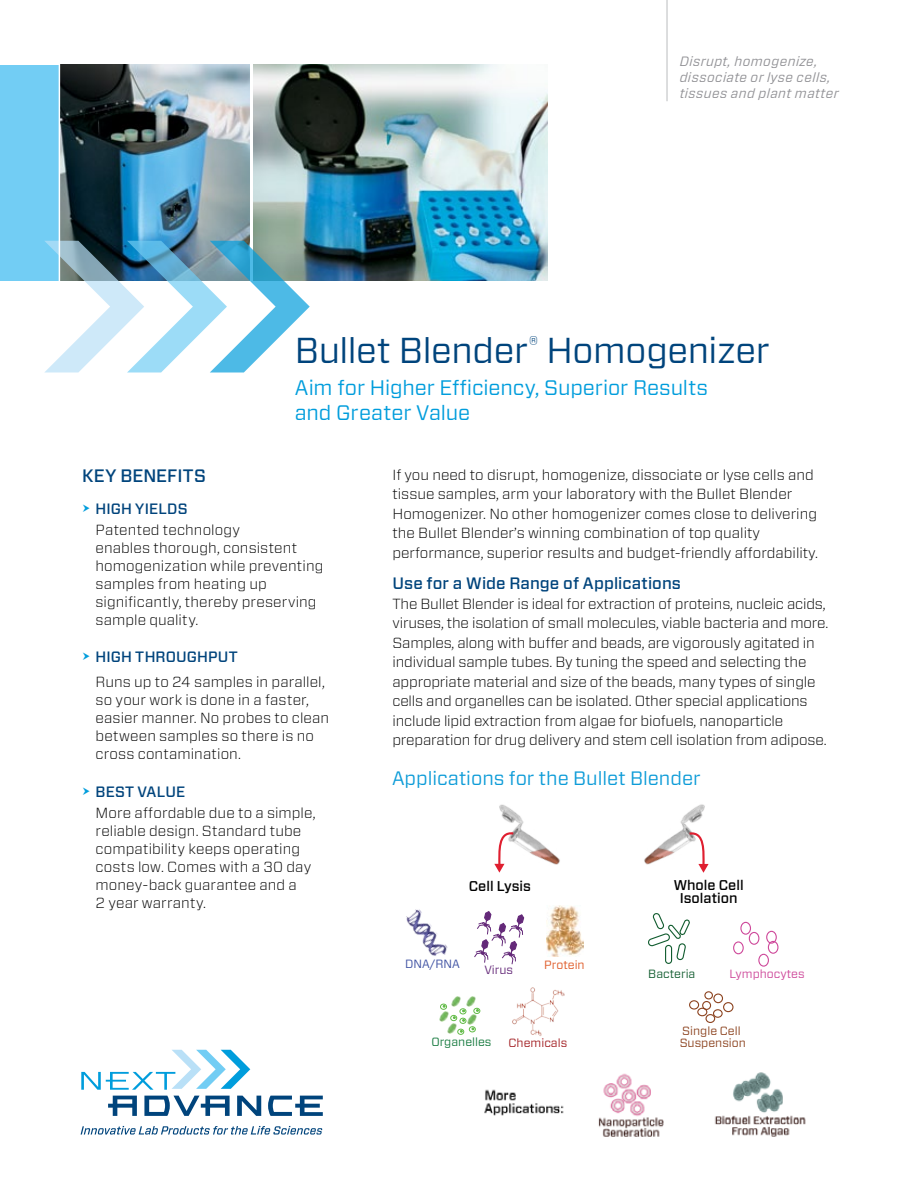
<style>
.page{position:relative;width:918px;height:1188px;background:#fff}
.page>*{position:absolute;margin:0;border:0;box-sizing:border-box;transform-origin:0 0}
.t1{font:36px "Forza";letter-spacing:-.01em;color:#00447c}
.t2{font:21px/25.2px "Forza";letter-spacing:-.005em;color:#009ddc}
.t3{font:19.35px "Forza";color:#0e9cd8}
.t4{font:500 18px "Forza";letter-spacing:.01em;color:#00447c}
.t5{font:500 16.5px "Forza";color:#00447c}
.t6{font:500 15px "Forza";letter-spacing:.01em;color:#00447c}
.t7{font:300 14.7px/18px "Forza";color:#000}
.t8{font:500 14.1px/13.4px "Forza";color:#000;text-align:center}
.t9{font:italic 13.5px/16.2px "Forza";letter-spacing:.035em;color:#919195}
.t10{font:12px/12.9px "Forza";color:#8c431f}
.t11{font:12px "Forza";color:#ce489a}
.t12{font:12px "Forza";color:#13783c}
.t13{font:12px "Forza";color:#a21e22}
.t14{font:12px "Forza";color:#115c2f}
.t15{font:12px "Forza";color:#3d50a2}
.t16{font:12px "Forza";color:#df5926}
.t17{font:12px "Forza";color:#642979}
</style>
<div class="page">
<hr style="left:667px;top:0;width:1px;height:101px;background:#babcbe">
<div style="left:0;top:65px;width:250px;height:216px;background:#72cdf4"></div>
<img style="left:61px;top:65px;width:189px;height:176px">
<img style="left:253px;top:65px;width:295px;height:216px">
<svg style="left:44px;top:241px;width:266px;height:132px"></svg>
<hr style="left:59px;top:55px;width:1px;height:232px;background:#fff">
<svg style="left:81px;top:1050px;width:169px;height:40px"></svg>
<svg style="left:108px;top:1096px;width:29px;height:20px"></svg>
<svg style="left:144px;top:1096px;width:86px;height:20px"></svg>
<svg style="left:237px;top:1096px;width:24px;height:20px"></svg>
<svg style="left:268px;top:1096px;width:55px;height:20px"></svg>
<svg style="left:81px;top:1126px;width:241px;height:9px"></svg>
<img style="left:484px;top:1072px;width:322px;height:65px">
<div style="left:457px;top:1029px;width:7px;height:6px;border:1px solid #61bb46;border-radius:50%"></div>
<svg style="left:474px;top:911px;width:51px;height:54px"></svg>
<div style="left:665px;top:945px;width:7px;height:19px;border:1px solid #115c2f;border-radius:3px"></div>
<svg style="left:648px;top:913px;width:42px;height:47px"></svg>
<div style="left:733px;top:941px;width:11px;height:13px;border:1px solid #ce489a;border-radius:50%"></div>
<div style="left:749px;top:932px;width:10px;height:13px;border:1px solid #ce489a;border-radius:50%"></div>
<div style="left:758px;top:954px;width:11px;height:13px;border:1px solid #ce489a;border-radius:50%"></div>
<div style="left:740px;top:922px;width:11px;height:13px;border:1px solid #ce489a;border-radius:50%"></div>
<div style="left:768px;top:941px;width:11px;height:13px;border:1px solid #ce489a;border-radius:50%"></div>
<div style="left:766px;top:931px;width:11px;height:13px;border:1px solid #ce489a;border-radius:50%"></div>
<img style="left:644px;top:804px;width:61px;height:61px">
<img style="left:499px;top:804px;width:61px;height:61px">
<svg style="left:494px;top:831px;width:22px;height:42px"></svg>
<div style="left:702px;top:1001px;width:9px;height:9px;border:1px solid #8c431f;border-radius:50%"></div>
<div style="left:713px;top:994px;width:10px;height:9px;border:1px solid #8c431f;border-radius:50%"></div>
<div style="left:713px;top:1009px;width:10px;height:9px;border:1px solid #8c431f;border-radius:50%"></div>
<div style="left:723px;top:1002px;width:11px;height:10px;border:1px solid #8c431f;border-radius:50%"></div>
<div style="left:704px;top:991px;width:9px;height:8px;border:1px solid #8c431f;border-radius:50%"></div>
<div style="left:705px;top:1014px;width:10px;height:9px;border:1px solid #8c431f;border-radius:50%"></div>
<div style="left:689px;top:1000px;width:10px;height:10px;border:1px solid #8c431f;border-radius:50%"></div>
<div style="left:697px;top:1008px;width:10px;height:8px;border:1px solid #8c431f;border-radius:50%"></div>
<img style="left:406px;top:909px;width:42px;height:47px">
<img style="left:546px;top:905px;width:38px;height:51px">
<img style="left:512px;top:987px;width:53px;height:49px">
<svg style="left:440px;top:997px;width:40px;height:36px"></svg>
<svg style="left:687px;top:831px;width:22px;height:42px"></svg>
<p class="t9" style="left:680px;top:53px;width:161px">Disrupt, homogenize, dissociate or lyse cells, tissues and plant matter</p>
<h1 class="t1" style="left:295px;top:326px;width:476px">Bullet Blender<sup>®</sup> Homogenizer</h1>
<h2 class="t2" style="left:295px;top:375px;width:415px">Aim for Higher Efficiency, Superior Results and Greater Value</h2>
<p class="t4" style="left:82px;top:464px;width:125px">Key BENEFITs</p>
<p class="t6" style="left:96px;top:499px;width:93px">High Yields</p>
<p class="t7" style="left:96px;top:521px;width:229px">Patented technology<br>enables thorough, consistent homogenization while preventing samples from heating up significantly, thereby preserving sample quality.</p>
<p class="t6" style="left:96px;top:647px;width:133px">High Throughput</p>
<p class="t7" style="left:96px;top:672px;width:235px">Runs up to 24 samples in parallel, so your work is done in a faster, easier manner. No probes to clean between samples so there is no cross contamination.</p>
<p class="t6" style="left:96px;top:782px;width:91px">Best Value</p>
<p class="t7" style="left:96px;top:804px;width:222px">More affordable due to a simple, reliable design. Standard tube compatibility keeps operating costs low. Comes with a 30 day money-back guarantee and a<br>2 year warranty.</p>
<p class="t7" style="left:392px;top:464px;width:427px;line-height:19.5px">If you need to disrupt, homogenize, dissociate or lyse cells and tissue samples, arm your laboratory with the Bullet Blender Homogenizer. No other homogenizer comes close to delivering the Bullet Blender’s winning combination of top quality performance, superior results and budget-friendly affordability.</p>
<p class="t5" style="left:392px;top:573px;width:290px">Use for a Wide Range of Applications</p>
<p class="t7" style="left:392px;top:593px;width:438px;line-height:19.5px">The Bullet Blender is ideal for extraction of proteins, nucleic acids, viruses, the isolation of small molecules, viable bacteria and more.<br>Samples, along with buffer and beads, are vigorously agitated in individual sample tubes. By tuning the speed and selecting the appropriate material and size of the beads, many types of single cells and organelles can be isolated. Other special applications include lipid extraction from algae for biofuels, nanoparticle preparation for drug delivery and stem cell isolation from adipose.</p>
<h3 class="t3" style="left:392px;top:765px;width:310px">Applications for the Bullet Blender</h3>
<p class="t8" style="left:469px;top:879px;width:63px">Cell Lysis</p>
<p class="t8" style="left:674px;top:878px;width:71px">Whole Cell<br>Isolation</p>
<p class="t15" style="left:405px;top:955px;width:56px">DNA/RNA</p>
<p class="t16" style="left:544px;top:957px;width:42px">Protein</p>
<p class="t17" style="left:484px;top:962px;width:30px">Virus</p>
<p class="t14" style="left:648px;top:966px;width:49px">Bacteria</p>
<p class="t11" style="left:729px;top:966px;width:77px">Lymphocytes</p>
<p class="t12" style="left:431px;top:1034px;width:62px">Organelles</p>
<p class="t13" style="left:509px;top:1034px;width:60px">Chemicals</p>
<p class="t10" style="left:680px;top:1024px;width:68px">Single Cell<br>Suspension</p>
</div>
